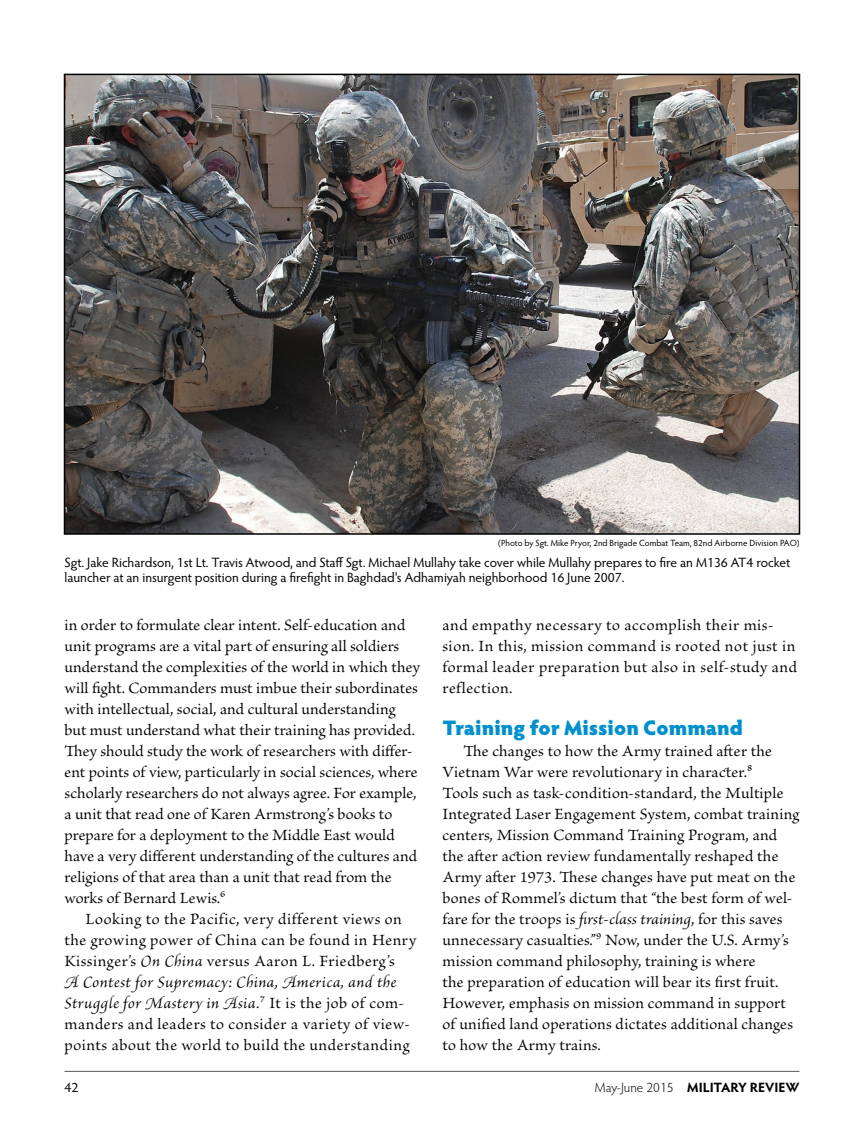
<style>
.page{position:relative;width:864px;height:1134px;background:#fff}
.page>*{position:absolute;margin:0;border:0;box-sizing:border-box;transform-origin:0 0}
.t1{font:900 21px "Hypatia Sans Pro";color:#0090ce}
.t2{font:16.5px/21px "Brioso Pro";letter-spacing:.01em;color:#000}
.t3{font:16.5px/21px "Brioso Pro";letter-spacing:.035em;color:#000}
.t4{font:13.5px/15px "Hypatia Sans Pro";color:#000}
.t5{font:700 13.5px "Hypatia Sans Pro";letter-spacing:-.005em;color:#000}
.t6{font:9px "Hypatia Sans Pro";color:#000}
.s1{font-style:italic}
.s2{font-weight:300}
</style>
<div class="page">
<hr style="left:65px;top:1071px;width:734px;height:1px;background:#58595b">
<img style="left:67px;top:77px;width:730px;height:455px">
<div style="left:64px;top:74px;width:736px;height:461px;border:2px solid #000"></div>
<p class="t6" style="left:498px;top:537px;width:303px">(Photo by Sgt. Mike Pryor, 2nd Brigade Combat Team, 82nd Airborne Division PAO)</p>
<p class="t4" style="left:64px;top:554px;width:727px">Sgt. Jake Richardson, 1st Lt. Travis Atwood, and Staff Sgt. Michael Mullahy take cover while Mullahy prepares to fire an M136 AT4 rocket launcher at an insurgent position during a firefight in Baghdad's Adhamiyah neighborhood 16 June 2007.</p>
<p class="t2" style="left:64px;top:615px;width:357px">in order to formulate clear intent. Self-education and unit programs are a vital part of ensuring all soldiers understand the complexities of the world in which they will fight. Commanders must imbue their subordinates with intellectual, social, and cultural understanding but must understand what their training has provided.<br>They should study the work of researchers with differ&shy;ent points of view, particularly in social sciences, where scholarly researchers do not always agree. For example, a unit that read one of Karen Armstrong’s books to prepare for a deployment to the Middle East would have a very different understanding of the cultures and religions of that area than a unit that read from the works of Bernard Lewis.6</p>
<p class="t3" style="left:64px;top:909px;width:353px;text-indent:21px">Looking to the Pacific, very different views on the growing power of China can be found in Henry Kissinger’s <span class="s1">On China</span> versus Aaron L. Friedberg’s<br><span class="s1">A Contest for Supremacy: China, America, and the Struggle for Mastery in Asia</span>.7 It is the job of com&shy;manders and leaders to consider a variety of view&shy;points about the world to build the understanding</p>
<p class="t3" style="left:442px;top:615px;width:356px">and empathy necessary to accomplish their mis&shy;sion. In this, mission command is rooted not just in formal leader preparation but also in self-study and reflection.</p>
<p class="t1" style="left:442px;top:712px;width:302px">Training for Mission Command</p>
<p class="t2" style="left:442px;top:741px;width:358px;text-indent:21px">The changes to how the Army trained after the Vietnam War were revolutionary in character.8<br>Tools such as task-condition-standard, the Multiple Integrated Laser Engagement System, combat training centers, Mission Command Training Program, and the after action review fundamentally reshaped the Army after 1973. These changes have put meat on the bones of Rommel’s dictum that “the best form of wel&shy;fare for the troops is <span class="s1">first-class training</span>, for this saves unnecessary casualties.”9 Now, under the U.S. Army’s mission command philosophy, training is where<br>the preparation of education will bear its first fruit.<br>However, emphasis on mission command in support of unified land operations dictates additional changes to how the Army trains.</p>
<p class="t4" style="left:64px;top:1079px;width:15px">42</p>
<p class="t5" style="left:595px;top:1078px;width:206px"><span class="s2">May-June 2015</span> MILITARY REVIEW</p>
</div>
